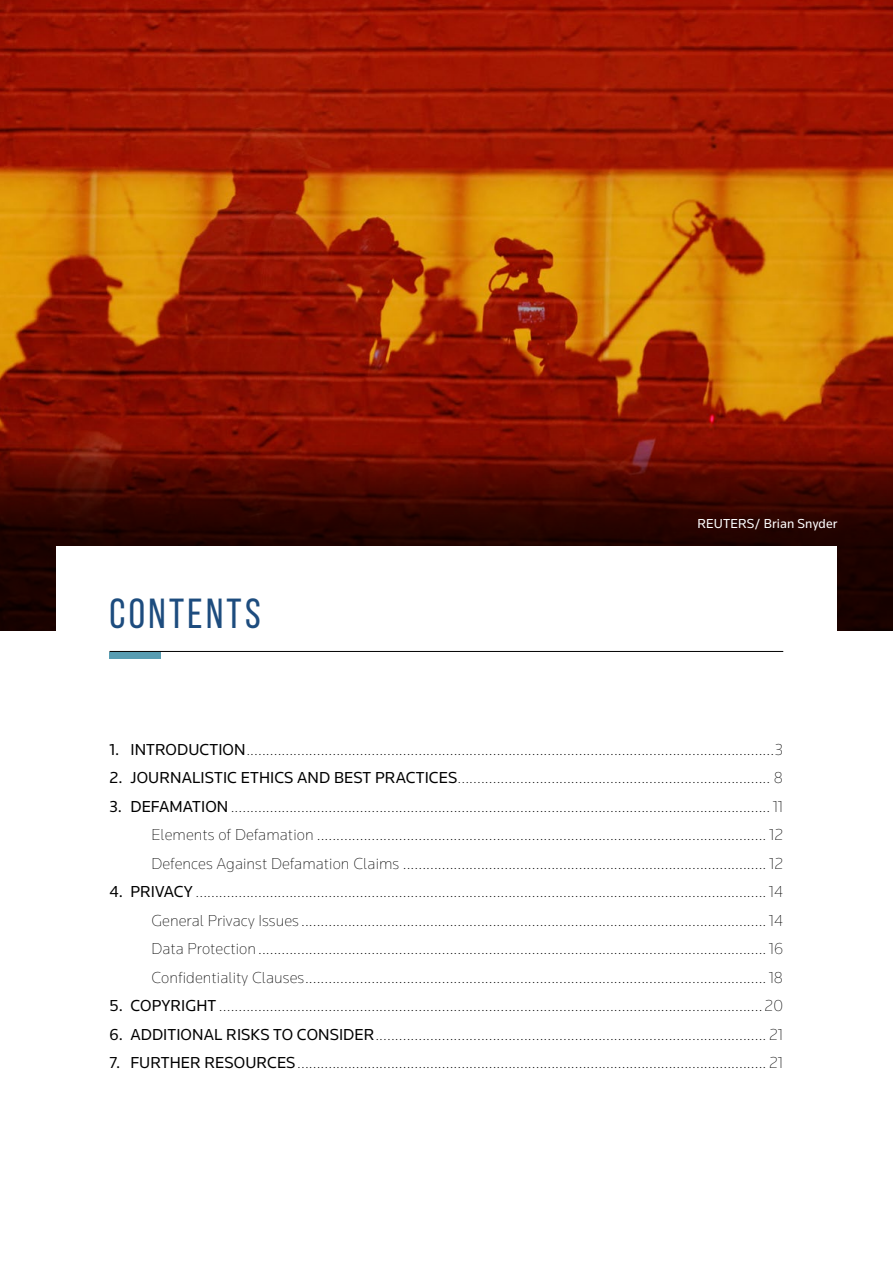
<style>
.page{position:relative;width:893px;height:1263px;background:#fff}
.page>*{position:absolute;margin:0;border:0;box-sizing:border-box;transform-origin:0 0}
.t1{font:42px "Bebas Neue";letter-spacing:.08em;color:#1d4c7e}
.t2{font:200 16.5px/28.5px "Knowledge";letter-spacing:.005em;color:#000;text-align:justify}
.t3{font:13.5px "Knowledge";letter-spacing:.01em;color:#fff}
.s1{font-weight:400}
</style>
<div class="page">
<img style="left:0;top:0;width:893px;height:445px">
<svg style="left:0;top:445px;width:893px;height:185px;background:#410600"></svg>
<div style="left:56px;top:546px;width:781px;height:105px;background:#fff"></div>
<div style="left:110px;top:652px;width:51px;height:7px;background:#599db2"></div>
<hr style="left:110px;top:651px;width:673px;height:1px;background:#000">
<h1 class="t1" style="left:110px;top:591px;width:153px">CONTENTS</h1>
<p class="t3" style="left:697px;top:515px;width:141px">REUTERS/ Brian Snyder</p>
<p class="t2" style="left:110px;top:734px;width:675px"><span class="s1">1. INTRODUCTION</span>.......................................................................................................................................3</p>
<p class="t2" style="left:110px;top:763px;width:675px"><span class="s1">2. JOURNALISTIC ETHICS AND BEST PRACTICES</span>................................................................................ 8</p>
<p class="t2" style="left:151px;top:791px;width:633px;text-indent:-42px"><span class="s1">3. DEFAMATION</span>..........................................................................................................................................11<br>Elements of Defamation ................................................................................................................... 12<br>Defences Against Defamation Claims ............................................................................................. 12</p>
<p class="t2" style="left:151px;top:877px;width:633px;text-indent:-42px"><span class="s1">4. PRIVACY</span> ..................................................................................................................................................14<br>General Privacy Issues .......................................................................................................................14<br>Data Protection..................................................................................................................................16<br>Confidentiality Clauses......................................................................................................................18</p>
<p class="t2" style="left:109px;top:991px;width:675px"><span class="s1">5. COPYRIGHT</span> ...........................................................................................................................................20</p>
<p class="t2" style="left:109px;top:1019px;width:675px"><span class="s1">6. ADDITIONAL RISKS TO CONSIDER</span>.................................................................................................... 21</p>
<p class="t2" style="left:109px;top:1048px;width:675px"><span class="s1">7. FURTHER RESOURCES</span>........................................................................................................................ 21</p>
</div>
